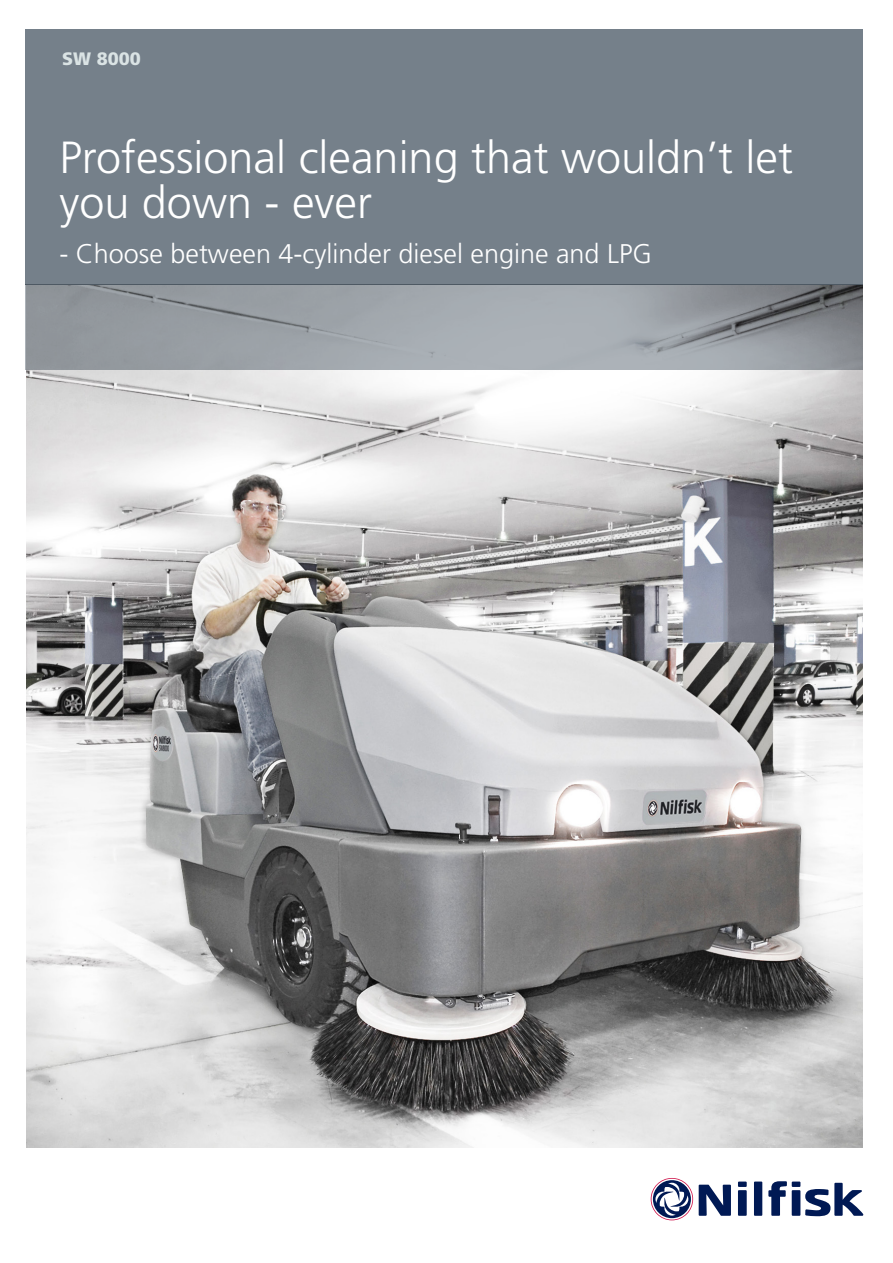
<style>
.page{position:relative;width:893px;height:1263px;background:#fff}
.page>*{position:absolute;margin:0;border:0;box-sizing:border-box;transform-origin:0 0}
.t1{font:300 45px/45px "Frutiger LT Std";color:#fff}
.t2{font:300 27px "Frutiger LT Std";color:#fff}
.t3{font:900 18px "Frutiger LT Std";color:#dae3e4}
</style>
<div class="page">
<img style="left:26px;top:370px;width:837px;height:777px">
<div style="left:26px;top:30px;width:837px;height:255px;background:#75808a"></div>
<svg style="left:26px;top:285px;width:837px;height:85px;background:#989ea3"></svg>
<div style="left:754px;top:1181px;width:8px;height:35px;background:#001954"></div>
<svg style="left:699px;top:1185px;width:32px;height:31px"></svg>
<div style="left:738px;top:1190px;width:9px;height:26px;background:#001954"></div>
<div style="left:792px;top:1190px;width:8px;height:26px;background:#001954"></div>
<div style="left:738px;top:1181px;width:9px;height:6px;background:#001954"></div>
<div style="left:792px;top:1181px;width:8px;height:6px;background:#001954"></div>
<svg style="left:768px;top:1181px;width:19px;height:35px"></svg>
<svg style="left:805px;top:1183px;width:58px;height:33px"></svg>
<svg style="left:651px;top:1178px;width:42px;height:42px"></svg>
<p class="t3" style="left:62px;top:48px;width:80px">SW 8000</p>
<p class="t1" style="left:59px;top:135px;width:735px">Professional cleaning that wouldn’t let you down - ever</p>
<p class="t2" style="left:59px;top:238px;width:594px">- Choose between 4-cylinder diesel engine and LPG</p>
</div>
